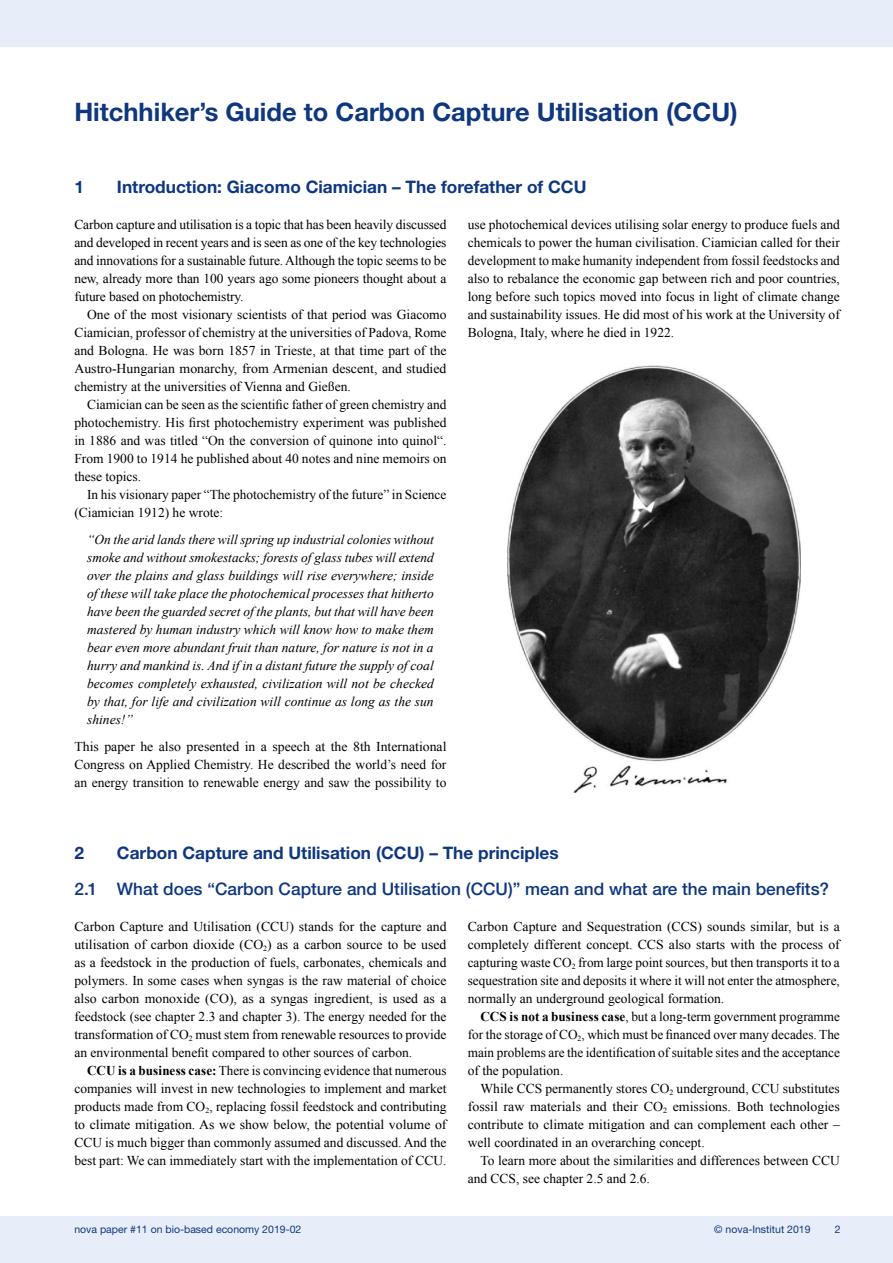
<style>
.page{position:relative;width:893px;height:1263px;background:#fff}
.page>*{position:absolute;margin:0;border:0;box-sizing:border-box;transform-origin:0 0}
.t1{font:700 25.5px "Helvetica Neue LT Pro";color:#0f377f}
.t2{font:700 17.25px "Helvetica Neue LT Pro";color:#0f377f}
.t3{font:500 17.25px "Helvetica Neue LT Pro";color:#0f377f}
.t4{font:13.5px/18px "Times New Roman";color:#000;text-align:justify}
.t5{font:italic 13.5px/18px "Times New Roman";color:#000;text-align:justify}
.t6{font:10.5px "Helvetica Neue LT Pro";color:#0f377f}
.s1{font-weight:700}
</style>
<div class="page">
<div style="left:0;top:1216px;width:893px;height:47px;background:#e8eef9"></div>
<div style="left:0;top:0;width:893px;height:47px;background:#e8eef9"></div>
<img style="left:507px;top:366px;width:293px;height:427px">
<h1 class="t1" style="left:74px;top:96px;width:665px">Hitchhiker’s Guide to Carbon Capture Utilisation (CCU)</h1>
<p class="t2" style="left:74px;top:176px;width:11px">1</p>
<p class="t2" style="left:117px;top:176px;width:471px">Introduction: Giacomo Ciamician – The forefather of CCU</p>
<p class="t4" style="left:74px;top:215px;width:374px">Carbon capture and utilisation is a topic that has been heavily discussed and developed in recent years and is seen as one of the key technologies and innovations for a sustainable future. Although the topic seems to be new, already more than 100 years ago some pioneers thought about a future based on photochemistry.</p>
<p class="t4" style="left:74px;top:305px;width:374px;text-indent:13px">One of the most visionary scientists of that period was Giacomo Ciamician, professor of chemistry at the universities of Padova, Rome and Bologna. He was born 1857 in Trieste, at that time part of the Austro-Hungarian monarchy, from Armenian descent, and studied chemistry at the universities of Vienna and Gießen.</p>
<p class="t4" style="left:74px;top:395px;width:374px;text-indent:13px">Ciamician can be seen as the scientific father of green chemistry and photochemistry. His first photochemistry experiment was published in 1886 and was titled “On the conversion of quinone into quinol“.<br>From 1900 to 1914 he published about 40 notes and nine memoirs on these topics.</p>
<p class="t4" style="left:74px;top:485px;width:374px;text-indent:13px">In his visionary paper “The photochemistry of the future” in Science (Ciamician 1912) he wrote:</p>
<p class="t5" style="left:87px;top:530px;width:348px">“On the arid lands there will spring up industrial colonies without smoke and without smokestacks; forests of glass tubes will extend over the plains and glass buildings will rise everywhere; inside of these will take place the photochemical processes that hitherto have been the guarded secret of the plants, but that will have been mastered by human industry which will know how to make them bear even more abundant fruit than nature, for nature is not in a hurry and mankind is. And if in a distant future the supply of coal becomes completely exhausted, civilization will not be checked by that, for life and civilization will continue as long as the sun shines!”</p>
<p class="t4" style="left:74px;top:737px;width:374px">This paper he also presented in a speech at the 8th International Congress on Applied Chemistry. He described the world’s need for an energy transition to renewable energy and saw the possibility to</p>
<p class="t4" style="left:468px;top:215px;width:374px">use photochemical devices utilising solar energy to produce fuels and chemicals to power the human civilisation. Ciamician called for their development to make humanity independent from fossil feedstocks and also to rebalance the economic gap between rich and poor countries, long before such topics moved into focus in light of climate change and sustainability issues. He did most of his work at the University of Bologna, Italy, where he died in 1922.</p>
<p class="t2" style="left:74px;top:842px;width:11px">2</p>
<p class="t2" style="left:117px;top:842px;width:443px">Carbon Capture and Utilisation (CCU) – The principles</p>
<p class="t3" style="left:74px;top:879px;width:756px">2.1 What does “Carbon Capture and Utilisation (CCU)” mean and what are the main benefits?</p>
<p class="t4" style="left:74px;top:917px;width:374px">Carbon Capture and Utilisation (CCU) stands for the capture and utilisation of carbon dioxide (CO<sub>2</sub>) as a carbon source to be used as a feedstock in the production of fuels, carbonates, chemicals and polymers. In some cases when syngas is the raw material of choice also carbon monoxide (CO), as a syngas ingredient, is used as a feedstock (see chapter 2.3 and chapter 3). The energy needed for the transformation of CO<sub>2</sub> must stem from renewable resources to provide an environmental benefit compared to other sources of carbon.</p>
<p class="t4" style="left:74px;top:1061px;width:374px;text-indent:13px"><span class="s1">CCU is a business case:</span> There is convincing evidence that numerous companies will invest in new technologies to implement and market products made from CO<sub>2</sub>, replacing fossil feedstock and contributing to climate mitigation. As we show below, the potential volume of CCU is much bigger than commonly assumed and discussed. And the best part: We can immediately start with the implementation of CCU.</p>
<p class="t4" style="left:468px;top:917px;width:374px">Carbon Capture and Sequestration (CCS) sounds similar, but is a completely different concept. CCS also starts with the process of capturing waste CO<sub>2</sub> from large point sources, but then transports it to a sequestration site and deposits it where it will not enter the atmosphere, normally an underground geological formation.</p>
<p class="t4" style="left:468px;top:1007px;width:374px;text-indent:13px"><span class="s1">CCS is not a business case</span>, but a long-term government programme for the storage of CO<sub>2</sub>, which must be financed over many decades. The main problems are the identification of suitable sites and the acceptance of the population.</p>
<p class="t4" style="left:468px;top:1079px;width:374px;text-indent:13px">While CCS permanently stores CO<sub>2</sub> underground, CCU substitutes fossil raw materials and their CO<sub>2</sub> emissions. Both technologies contribute to climate mitigation and can complement each other – well coordinated in an overarching concept.</p>
<p class="t4" style="left:468px;top:1151px;width:374px;text-indent:13px">To learn more about the similarities and differences between CCU and CCS, see chapter 2.5 and 2.6.</p>
<p class="t6" style="left:74px;top:1222px;width:229px">nova paper #11 on bio-based economy 2019-02</p>
<p class="t6" style="left:714px;top:1222px;width:98px">© nova-Institut 2019</p>
<p class="t6" style="left:835px;top:1222px;width:7px">2</p>
</div>
